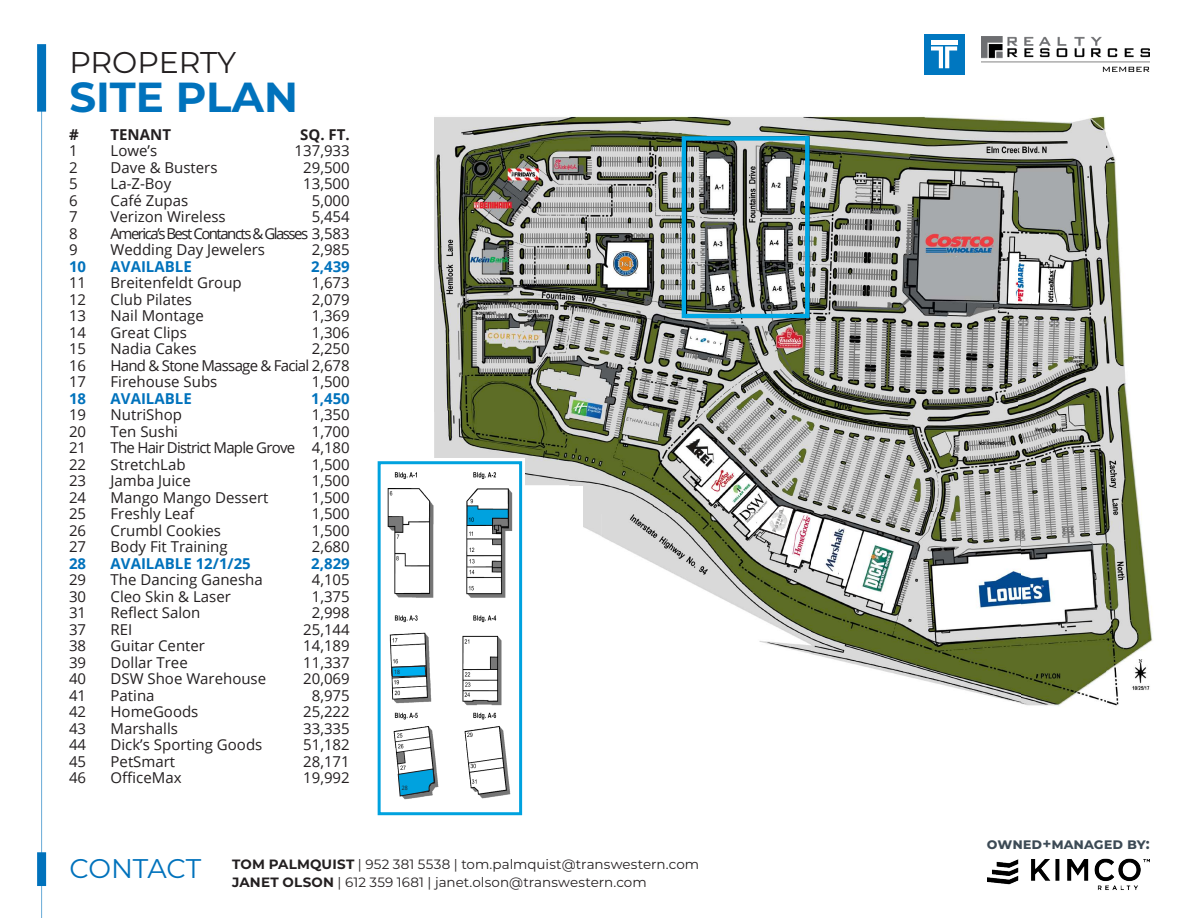
<style>
.page{position:relative;width:1188px;height:918px;background:#fff}
.page>*{position:absolute;margin:0;border:0;box-sizing:border-box;transform-origin:0 0}
.t1{font:700 42px "Montserrat";color:#0072bc}
.t2{font:30px "Montserrat";letter-spacing:-.005em;color:#231f20}
.Address_or_Name_of_Building{font:27px "Montserrat";letter-spacing:-.01em;color:#0072bc}
.t3{font:15px "Open Sans";color:#231f20}
.t4{font:15px "Open Sans";letter-spacing:-.05em;color:#231f20}
.t5{font:700 15px "Open Sans";color:#0072bc}
.t6{font:15px "Open Sans";letter-spacing:-.1em;color:#231f20}
.t7{font:700 15px "Montserrat";color:#3c4a55}
.t8{font:700 15px "Open Sans";color:#231f20}
.Address_or_Name_of_Building-2{font:13.5px/18px "Montserrat";letter-spacing:.005em;color:#231f20}
.t9{font:6px "Open Sans";color:#231f20;scale:.86 1}
.s1{font-weight:700}
</style>
<div class="page">
<div style="left:37px;top:44px;width:9px;height:68px;background:#0072bc"></div>
<hr style="left:41px;top:98px;width:1px;height:820px;background:#0072bc">
<div style="left:924px;top:34px;width:40px;height:40px;background:#0077c0"></div>
<svg style="left:931px;top:46px;width:26px;height:22px"></svg>
<hr style="left:931px;top:41px;width:26px;height:4px;background:#fff">
<img style="left:981px;top:36px;width:169px;height:36px">
<img style="left:434px;top:116px;width:585px;height:397px">
<img style="left:1019px;top:116px;width:134px;height:590px">
<img style="left:602px;top:513px;width:418px;height:193px">
<img style="left:583px;top:513px;width:19px;height:24px">
<svg style="left:682px;top:136px;width:127px;height:182px"></svg>
<img style="left:987px;top:858px;width:163px;height:32px">
<div style="left:421px;top:486px;width:162px;height:149px;background:#fff"></div>
<div style="left:374px;top:458px;width:151px;height:437px;background:#fff"></div>
<img style="left:387px;top:472px;width:126px;height:327px">
<div style="left:378px;top:461px;width:144px;height:354px;border:3px solid #00a2df"></div>
<svg style="left:391px;top:664px;width:36px;height:15px"></svg>
<div style="left:1081px;top:593px;width:9px;height:11px;background:#fff"></div>
<svg style="left:838px;top:565px;width:12px;height:14px"></svg>
<svg style="left:884px;top:594px;width:11px;height:13px"></svg>
<svg style="left:789px;top:556px;width:11px;height:10px"></svg>
<svg style="left:705px;top:489px;width:31px;height:22px"></svg>
<svg style="left:697px;top:466px;width:14px;height:15px"></svg>
<svg style="left:711px;top:345px;width:13px;height:10px"></svg>
<svg style="left:1028px;top:292px;width:11px;height:12px"></svg>
<svg style="left:1058px;top:291px;width:12px;height:13px"></svg>
<svg style="left:634px;top:274px;width:12px;height:12px"></svg>
<svg style="left:745px;top:504px;width:50px;height:35px"></svg>
<img style="left:767px;top:506px;width:25px;height:29px">
<svg style="left:397px;top:768px;width:38px;height:45px"></svg>
<div style="left:37px;top:852px;width:9px;height:34px;background:#0072bc"></div>
<p class="t2" style="left:69px;top:41px;width:168px">PROPERTY</p>
<p class="t1" style="left:69px;top:66px;width:230px">SITE PLAN</p>
<p class="t8" style="left:69px;top:123px;width:11px">#</p>
<p class="t8" style="left:111px;top:123px;width:62px">TENANT</p>
<p class="t8" style="left:300px;top:123px;width:51px">SQ. FT.</p>
<p class="t3" style="left:69px;top:140px;width:10px">1</p>
<p class="t3" style="left:111px;top:140px;width:48px">Lowe’s</p>
<p class="t3" style="left:295px;top:140px;width:57px">137,933</p>
<p class="t3" style="left:69px;top:157px;width:10px">2</p>
<p class="t3" style="left:111px;top:157px;width:109px">Dave &amp; Busters</p>
<p class="t3" style="left:303px;top:157px;width:48px">29,500</p>
<p class="t3" style="left:69px;top:173px;width:10px">5</p>
<p class="t3" style="left:111px;top:173px;width:62px">La-Z-Boy</p>
<p class="t3" style="left:303px;top:173px;width:48px">13,500</p>
<p class="t3" style="left:69px;top:190px;width:10px">6</p>
<p class="t3" style="left:111px;top:190px;width:79px">Café Zupas</p>
<p class="t3" style="left:312px;top:190px;width:39px">5,000</p>
<p class="t3" style="left:69px;top:206px;width:10px">7</p>
<p class="t3" style="left:111px;top:206px;width:117px">Verizon Wireless</p>
<p class="t3" style="left:312px;top:206px;width:39px">5,454</p>
<p class="t3" style="left:69px;top:223px;width:10px">8</p>
<p class="t6" style="left:111px;top:223px;width:241px">America’s Best Contancts &amp; Glasses 3,583</p>
<p class="t3" style="left:69px;top:239px;width:10px">9</p>
<p class="t3" style="left:111px;top:239px;width:156px">Wedding Day Jewelers</p>
<p class="t3" style="left:312px;top:239px;width:39px">2,985</p>
<p class="t5" style="left:69px;top:255px;width:19px">10</p>
<p class="t5" style="left:111px;top:255px;width:83px">AVAILABLE</p>
<p class="t5" style="left:311px;top:255px;width:40px">2,439</p>
<p class="t3" style="left:69px;top:272px;width:19px">11</p>
<p class="t3" style="left:111px;top:272px;width:133px">Breitenfeldt Group</p>
<p class="t3" style="left:312px;top:272px;width:39px">1,673</p>
<p class="t3" style="left:69px;top:289px;width:19px">12</p>
<p class="t3" style="left:111px;top:289px;width:83px">Club Pilates</p>
<p class="t3" style="left:312px;top:289px;width:39px">2,079</p>
<p class="t3" style="left:69px;top:305px;width:19px">13</p>
<p class="t3" style="left:111px;top:305px;width:95px">Nail Montage</p>
<p class="t3" style="left:312px;top:305px;width:39px">1,369</p>
<p class="t3" style="left:69px;top:322px;width:19px">14</p>
<p class="t3" style="left:111px;top:322px;width:78px">Great Clips</p>
<p class="t3" style="left:312px;top:322px;width:39px">1,306</p>
<p class="t3" style="left:69px;top:338px;width:19px">15</p>
<p class="t3" style="left:111px;top:338px;width:88px">Nadia Cakes</p>
<p class="t3" style="left:312px;top:338px;width:39px">2,250</p>
<p class="t3" style="left:69px;top:355px;width:19px">16</p>
<p class="t4" style="left:111px;top:355px;width:241px">Hand &amp; Stone Massage &amp; Facial 2,678</p>
<p class="t3" style="left:69px;top:371px;width:19px">17</p>
<p class="t3" style="left:111px;top:371px;width:108px">Firehouse Subs</p>
<p class="t3" style="left:312px;top:371px;width:39px">1,500</p>
<p class="t5" style="left:69px;top:387px;width:19px">18</p>
<p class="t5" style="left:111px;top:387px;width:83px">AVAILABLE</p>
<p class="t5" style="left:311px;top:387px;width:40px">1,450</p>
<p class="t3" style="left:69px;top:404px;width:19px">19</p>
<p class="t3" style="left:111px;top:404px;width:73px">NutriShop</p>
<p class="t3" style="left:312px;top:404px;width:39px">1,350</p>
<p class="t3" style="left:69px;top:421px;width:19px">20</p>
<p class="t3" style="left:111px;top:421px;width:69px">Ten Sushi</p>
<p class="t3" style="left:312px;top:421px;width:39px">1,700</p>
<p class="t3" style="left:69px;top:437px;width:19px">21</p>
<p class="t4" style="left:111px;top:437px;width:241px">The Hair District Maple Grove 4,180</p>
<p class="t3" style="left:69px;top:454px;width:19px">22</p>
<p class="t3" style="left:111px;top:454px;width:77px">StretchLab</p>
<p class="t3" style="left:312px;top:454px;width:39px">1,500</p>
<p class="t3" style="left:69px;top:470px;width:19px">23</p>
<p class="t3" style="left:111px;top:470px;width:82px">Jamba Juice</p>
<p class="t3" style="left:312px;top:470px;width:39px">1,500</p>
<p class="t3" style="left:69px;top:487px;width:19px">24</p>
<p class="t3" style="left:111px;top:487px;width:160px">Mango Mango Dessert</p>
<p class="t3" style="left:312px;top:487px;width:39px">1,500</p>
<p class="t3" style="left:69px;top:503px;width:19px">25</p>
<p class="t3" style="left:111px;top:503px;width:85px">Freshly Leaf</p>
<p class="t3" style="left:312px;top:503px;width:39px">1,500</p>
<p class="t3" style="left:69px;top:520px;width:19px">26</p>
<p class="t3" style="left:111px;top:520px;width:112px">Crumbl Cookies</p>
<p class="t3" style="left:312px;top:520px;width:39px">1,500</p>
<p class="t3" style="left:69px;top:536px;width:19px">27</p>
<p class="t3" style="left:111px;top:536px;width:119px">Body Fit Training</p>
<p class="t3" style="left:312px;top:536px;width:39px">2,680</p>
<p class="t5" style="left:69px;top:552px;width:19px">28</p>
<p class="t5" style="left:111px;top:552px;width:142px">AVAILABLE 12/1/25</p>
<p class="t5" style="left:311px;top:552px;width:40px">2,829</p>
<p class="t3" style="left:69px;top:569px;width:19px">29</p>
<p class="t3" style="left:111px;top:569px;width:154px">The Dancing Ganesha</p>
<p class="t3" style="left:312px;top:569px;width:39px">4,105</p>
<p class="t3" style="left:69px;top:586px;width:19px">30</p>
<p class="t3" style="left:111px;top:586px;width:122px">Cleo Skin &amp; Laser</p>
<p class="t3" style="left:312px;top:586px;width:39px">1,375</p>
<p class="t3" style="left:69px;top:602px;width:19px">31</p>
<p class="t3" style="left:111px;top:602px;width:91px">Reflect Salon</p>
<p class="t3" style="left:312px;top:602px;width:39px">2,998</p>
<p class="t3" style="left:69px;top:619px;width:19px">37</p>
<p class="t3" style="left:111px;top:619px;width:23px">REI</p>
<p class="t3" style="left:303px;top:619px;width:48px">25,144</p>
<p class="t3" style="left:69px;top:635px;width:19px">38</p>
<p class="t3" style="left:111px;top:635px;width:96px">Guitar Center</p>
<p class="t3" style="left:303px;top:635px;width:48px">14,189</p>
<p class="t3" style="left:69px;top:652px;width:19px">39</p>
<p class="t3" style="left:111px;top:652px;width:79px">Dollar Tree</p>
<p class="t3" style="left:303px;top:652px;width:48px">11,337</p>
<p class="t3" style="left:69px;top:668px;width:19px">40</p>
<p class="t3" style="left:111px;top:668px;width:157px">DSW Shoe Warehouse</p>
<p class="t3" style="left:303px;top:668px;width:48px">20,069</p>
<p class="t3" style="left:69px;top:685px;width:19px">41</p>
<p class="t3" style="left:111px;top:685px;width:46px">Patina</p>
<p class="t3" style="left:312px;top:685px;width:39px">8,975</p>
<p class="t3" style="left:69px;top:701px;width:19px">42</p>
<p class="t3" style="left:111px;top:701px;width:89px">HomeGoods</p>
<p class="t3" style="left:303px;top:701px;width:48px">25,222</p>
<p class="t3" style="left:69px;top:718px;width:19px">43</p>
<p class="t3" style="left:111px;top:718px;width:69px">Marshalls</p>
<p class="t3" style="left:303px;top:718px;width:48px">33,335</p>
<p class="t3" style="left:69px;top:734px;width:19px">44</p>
<p class="t3" style="left:111px;top:734px;width:153px">Dick’s Sporting Goods</p>
<p class="t3" style="left:303px;top:734px;width:48px">51,182</p>
<p class="t3" style="left:69px;top:751px;width:19px">45</p>
<p class="t3" style="left:111px;top:751px;width:66px">PetSmart</p>
<p class="t3" style="left:303px;top:751px;width:48px">28,171</p>
<p class="t3" style="left:69px;top:767px;width:19px">46</p>
<p class="t3" style="left:111px;top:767px;width:72px">OfficeMax</p>
<p class="t3" style="left:303px;top:767px;width:48px">19,992</p>
<p class="t9" style="left:394px;top:668px;width:8px">18</p>
<p class="t9" style="left:402px;top:784px;width:8px">28</p>
<p class="Address_or_Name_of_Building" style="left:69px;top:850px;width:133px">CONTACT</p>
<p class="Address_or_Name_of_Building-2" style="left:232px;top:855px;width:468px"><span class="s1">TOM PALMQUIST</span> | 952 381 5538 | tom.palmquist@transwestern.com<br><span class="s1">JANET OLSON</span> | 612 359 1681 | janet.olson@transwestern.com</p>
<p class="t7" style="left:987px;top:832px;width:164px">owned+managed by:</p>
</div>
